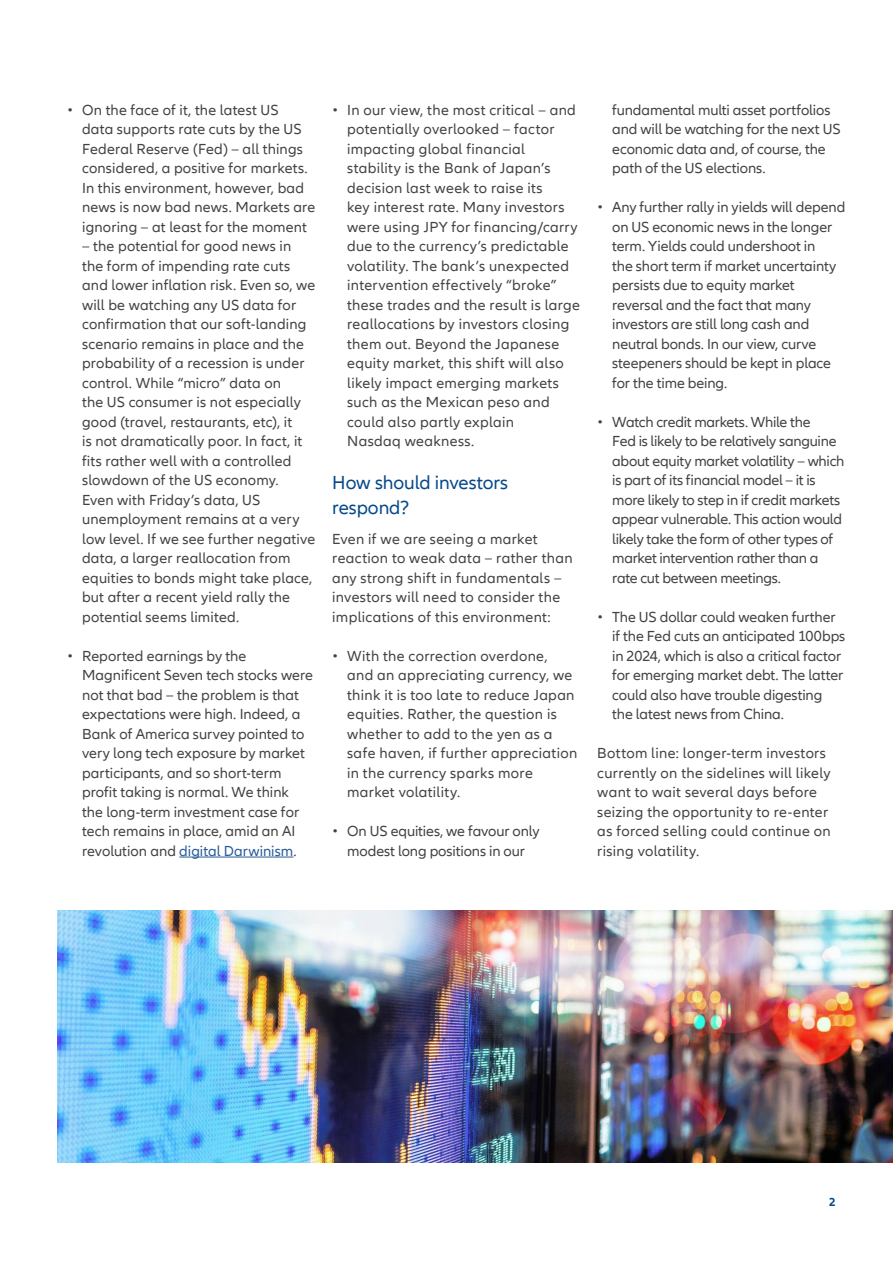
<style>
.page{position:relative;width:893px;height:1263px;background:#fff}
.page>*{position:absolute;margin:0;border:0;box-sizing:border-box;transform-origin:0 0}
.t1{font:19.5px/25.3px "Allianz Neo";letter-spacing:-.005em;color:#06488a}
.t2{font:15px/19.5px "Allianz Neo";letter-spacing:.01em;color:#424241}
.t3{font:15px/19.5px "Allianz Neo";letter-spacing:-.02em;color:#424241}
.t4{font:700 12px "Allianz Neo";color:#06488a}
.s1{color:#275b9b}
</style>
<div class="page">
<hr style="left:179px;top:857px;width:114px;height:1px;background:#275b9b">
<img style="left:57px;top:910px;width:836px;height:252px">
<p class="t2" style="left:82px;top:100px;width:235px;text-indent:-15px">• On the face of it, the latest US<br>data supports rate cuts by the US Federal Reserve (Fed) – all things considered, a positive for markets.<br>In this environment, however, bad news is now bad news. Markets are ignoring – at least for the moment</p>
<p class="t2" style="left:82px;top:237px;width:235px">– the potential for good news in the form of impending rate cuts and lower inflation risk. Even so, we will be watching any US data for confirmation that our soft-landing scenario remains in place and the probability of a recession is under control. While “micro” data on<br>the US consumer is not especially good (travel, restaurants, etc), it<br>is not dramatically poor. In fact, it fits rather well with a controlled slowdown of the US economy.<br>Even with Friday’s data, US unemployment remains at a very low level. If we see further negative data, a larger reallocation from equities to bonds might take place, but after a recent yield rally the potential seems limited.</p>
<p class="t2" style="left:82px;top:646px;width:232px;text-indent:-15px">• Reported earnings by the<br>Magnificent Seven tech stocks were not that bad – the problem is that expectations were high. Indeed, a<br>Bank of America survey pointed to very long tech exposure by market participants, and so short-term profit taking is normal. We think the long-term investment case for tech remains in place, amid an AI revolution and <span class="s1">digital Darwinism</span>.</p>
<p class="t2" style="left:347px;top:100px;width:234px;text-indent:-15px">• In our view, the most critical – and potentially overlooked – factor impacting global financial stability is the Bank of Japan’s decision last week to raise its<br>key interest rate. Many investors were using JPY for financing/carry due to the currency’s predictable volatility. The bank’s unexpected intervention effectively “broke” these trades and the result is large reallocations by investors closing them out. Beyond the Japanese equity market, this shift will also likely impact emerging markets such as the Mexican peso and could also partly explain<br>Nasdaq weakness.</p>
<h1 class="t1" style="left:332px;top:470px;width:177px">How should investors respond?</h1>
<p class="t2" style="left:332px;top:529px;width:242px">Even if we are seeing a market reaction to weak data – rather than any strong shift in fundamentals – investors will need to consider the implications of this environment:</p>
<p class="t2" style="left:347px;top:646px;width:232px;text-indent:-15px">• With the correction overdone, and an appreciating currency, we think it is too late to reduce Japan equities. Rather, the question is whether to add to the yen as a safe haven, if further appreciation in the currency sparks more market volatility.</p>
<p class="t2" style="left:332px;top:822px;width:209px;text-align:center">• On US equities, we favour only modest long positions in our</p>
<p class="t2" style="left:612px;top:100px;width:230px">fundamental multi asset portfolios and will be watching for the next US economic data and, of course, the path of the US elections.</p>
<p class="t2" style="left:612px;top:198px;width:235px;text-indent:-15px">• Any further rally in yields will depend on US economic news in the longer term. Yields could undershoot in<br>the short term if market uncertainty persists due to equity market reversal and the fact that many investors are still long cash and neutral bonds. In our view, curve steepeners should be kept in place for the time being.</p>
<p class="t3" style="left:612px;top:412px;width:234px;text-indent:-15px">• Watch credit markets. While the<br>Fed is likely to be relatively sanguine about equity market volatility – which is part of its financial model – it is more likely to step in if credit markets appear vulnerable. This action would likely take the form of other types of market intervention rather than a rate cut between meetings.</p>
<p class="t2" style="left:612px;top:607px;width:235px;text-indent:-15px">• The US dollar could weaken further if the Fed cuts an anticipated 100bps in 2024, which is also a critical factor for emerging market debt. The latter could also have trouble digesting the latest news from China.</p>
<p class="t2" style="left:597px;top:744px;width:235px">Bottom line: longer-term investors currently on the sidelines will likely want to wait several days before seizing the opportunity to re-enter as forced selling could continue on rising volatility.</p>
<p class="t4" style="left:829px;top:1194px;width:8px">2</p>
</div>
